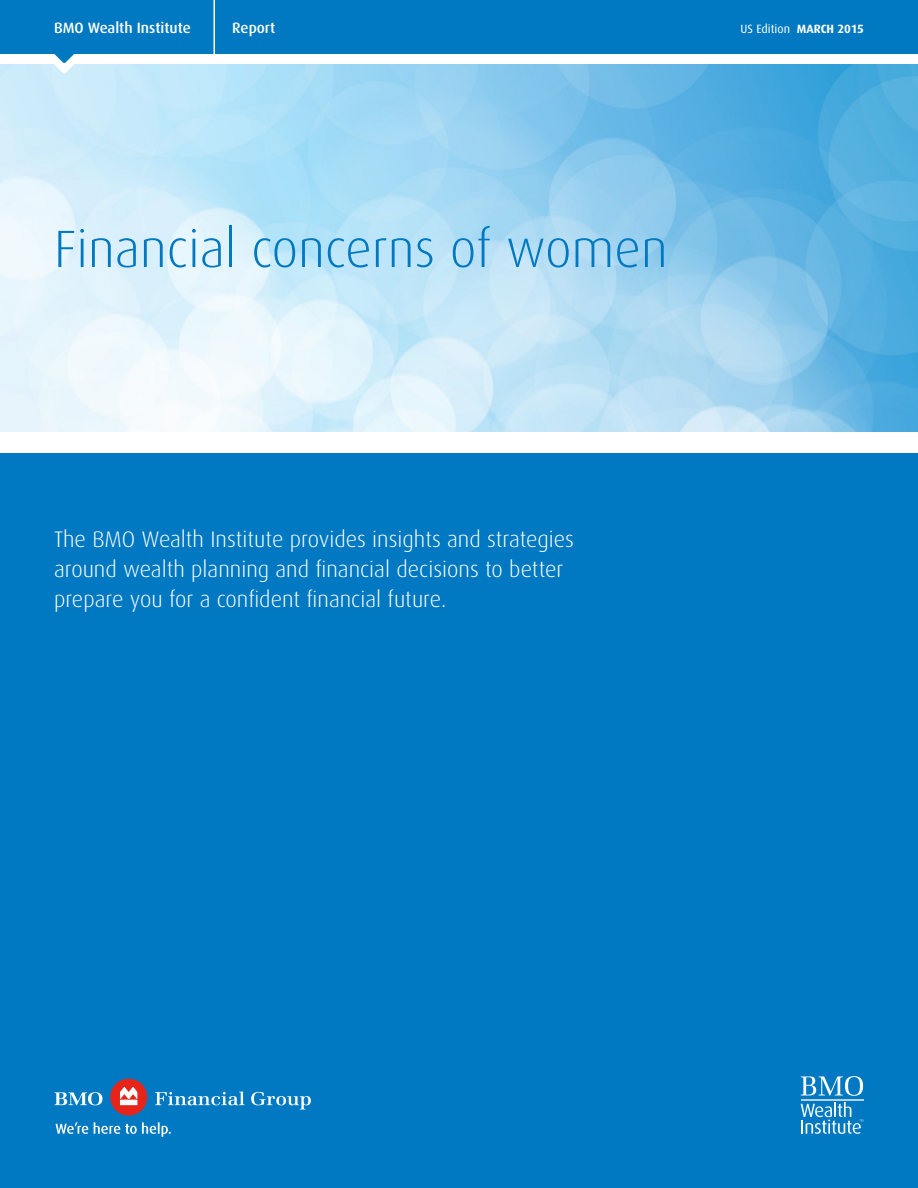
<style>
.page{position:relative;width:918px;height:1188px;background:#fff}
.page>*{position:absolute;margin:0;border:0;box-sizing:border-box;transform-origin:0 0}
.t1{font:300 52.5px "Dax";color:#0079c2}
.t2{font:300 22.5px/30px "Dax";color:#fff}
.t3{font:500 15px "Dax";color:#fff}
.t4{font:12px "Dax";color:#fff}
.s1{font-weight:700}
</style>
<div class="page">
<div style="left:0;top:446px;width:918px;height:742px;background:#0079c2"></div>
<img style="left:0;top:65px;width:918px;height:367px">
<div style="left:0;top:432px;width:918px;height:20px;background:#fff"></div>
<div style="left:0;top:0;width:918px;height:54px;background:#0079c2"></div>
<hr style="left:214px;top:0;width:1px;height:59px;background:#fff">
<svg style="left:54px;top:54px;width:20px;height:19px"></svg>
<svg style="left:54px;top:1092px;width:48px;height:13px"></svg>
<div style="left:110px;top:1079px;width:37px;height:37px;background:#e72419;border-radius:50%"></div>
<svg style="left:120px;top:1087px;width:17px;height:18px"></svg>
<svg style="left:155px;top:1092px;width:90px;height:13px"></svg>
<svg style="left:251px;top:1092px;width:60px;height:18px"></svg>
<svg style="left:56px;top:1122px;width:32px;height:12px"></svg>
<svg style="left:94px;top:1122px;width:77px;height:15px"></svg>
<svg style="left:800px;top:1076px;width:64px;height:46px"></svg>
<hr style="left:801px;top:1099px;width:63px;height:1px;background:#b9d0eb">
<svg style="left:801px;top:1076px;width:62px;height:20px"></svg>
<svg style="left:801px;top:1102px;width:62px;height:32px"></svg>
<p class="t3" style="left:54px;top:19px;width:138px">BMO Wealth Institute</p>
<p class="t3" style="left:232px;top:19px;width:44px">Report</p>
<p class="t4" style="left:740px;top:22px;width:125px">US Edition <span class="s1">MARCH 2015</span></p>
<h1 class="t1" style="left:54px;top:220px;width:615px">Financial concerns of women</h1>
<p class="t2" style="left:54px;top:524px;width:522px">The BMO Wealth Institute provides insights and strategies around wealth planning and financial decisions to better prepare you for a confident financial future.</p>
</div>
